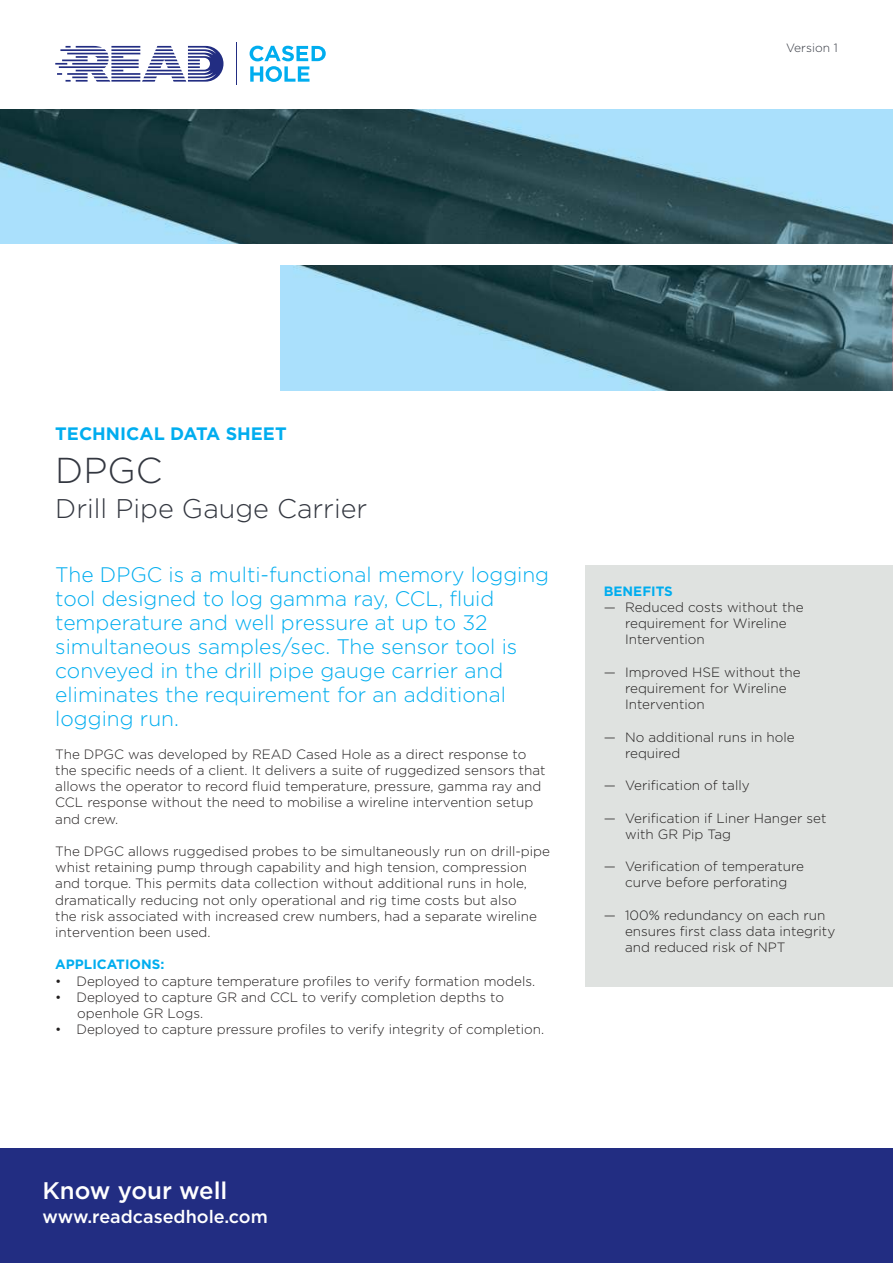
<style>
.page{position:relative;width:893px;height:1263px;background:#fff}
.page>*{position:absolute;margin:0;border:0;box-sizing:border-box;transform-origin:0 0}
.t1{font:300 36px "Gotham";color:#333740}
.t2{font:300 27px "Gotham";color:#333740}
.t3{font:500 24px "Gotham";color:#fff}
.t4{font:300 21px/24px "Gotham";color:#00adef}
.t5{font:500 18px "Gotham";color:#fff}
.t6{font:700 18px "Gotham";color:#00adef}
.t7{font:300 13.5px/16.2px "Gotham";color:#221f1f}
.t8{font:700 13.5px "Gotham";color:#00adef}
.t9{font:300 12px "Gotham";color:#333740}
.s1{color:#fff}
</style>
<div class="page">
<svg style="left:0;top:109px;width:891px;height:282px;background:#517884"></svg>
<div style="left:0;top:1149px;width:893px;height:114px;background:#222d82"></div>
<div style="left:0;top:244px;width:893px;height:20px;background:#fff"></div>
<div style="left:0;top:257px;width:279px;height:309px;background:#fff"></div>
<svg style="left:250px;top:46px;width:76px;height:36px"></svg>
<hr style="left:236px;top:43px;width:1px;height:42px;background:#222d82">
<svg style="left:55px;top:46px;width:168px;height:36px"></svg>
<div style="left:585px;top:566px;width:308px;height:420px;background:#dfe2e0"></div>
<p class="t9" style="left:786px;top:43px;width:53px">Version 1</p>
<h3 class="t6" style="left:55px;top:425px;width:233px">TECHNICAL DATA SHEET</h3>
<h1 class="t1" style="left:55px;top:454px;width:108px">DPGC</h1>
<h2 class="t2" style="left:55px;top:496px;width:314px">Drill Pipe Gauge Carrier</h2>
<p class="t4" style="left:55px;top:564px;width:495px">The DPGC is a multi-functional memory logging tool designed to log gamma ray, CCL, fluid temperature and well pressure at up to 32 simultaneous samples/sec. The sensor tool is conveyed in the drill pipe gauge carrier and eliminates the requirement for an additional logging run.</p>
<p class="t7" style="left:55px;top:747px;width:492px">The DPGC was developed by READ Cased Hole as a direct response to the specific needs of a client. It delivers a suite of ruggedized sensors that allows the operator to record fluid temperature, pressure, gamma ray and CCL response without the need to mobilise a wireline intervention setup and crew.</p>
<p class="t7" style="left:55px;top:844px;width:496px">The DPGC allows ruggedised probes to be simultaneously run on drill-pipe whist retaining pump through capability and high tension, compression and torque. This permits data collection without additional runs in hole, dramatically reducing not only operational and rig time costs but also<br>the risk associated with increased crew numbers, had a separate wireline intervention been used.</p>
<p class="t8" style="left:55px;top:959px;width:111px">APPLICATIONS:</p>
<p class="t7" style="left:55px;top:973px;width:481px">• Deployed to capture temperature profiles to verify formation models.</p>
<p class="t7" style="left:55px;top:990px;width:450px">• Deployed to capture GR and CCL to verify completion depths to <span class="s1">----</span>openhole GR Logs.</p>
<p class="t7" style="left:55px;top:1022px;width:490px">• Deployed to capture pressure profiles to verify integrity of completion.</p>
<p class="t8" style="left:604px;top:585px;width:71px">BENEFITS</p>
<p class="t7" style="left:625px;top:600px;width:180px;text-indent:-21px">— Reduced costs without the requirement for Wireline<br>Intervention</p>
<p class="t7" style="left:625px;top:665px;width:177px;text-indent:-21px">— Improved HSE without the requirement for Wireline<br>Intervention</p>
<p class="t7" style="left:625px;top:729px;width:171px;text-indent:-21px">— No additional runs in hole required</p>
<p class="t7" style="left:604px;top:778px;width:147px">— Verification of tally</p>
<p class="t7" style="left:625px;top:810px;width:203px;text-indent:-21px">— Verification if Liner Hanger set with GR Pip Tag</p>
<p class="t7" style="left:604px;top:859px;width:202px;text-align:center">— Verification of temperature curve before perforating</p>
<p class="t7" style="left:625px;top:908px;width:212px;text-indent:-21px">— 100% redundancy on each run ensures first class data integrity and reduced risk of NPT</p>
<h3 class="t3" style="left:43px;top:1180px;width:186px">Know your well</h3>
<h3 class="t5" style="left:43px;top:1209px;width:227px">www.readcasedhole.com</h3>
</div>
